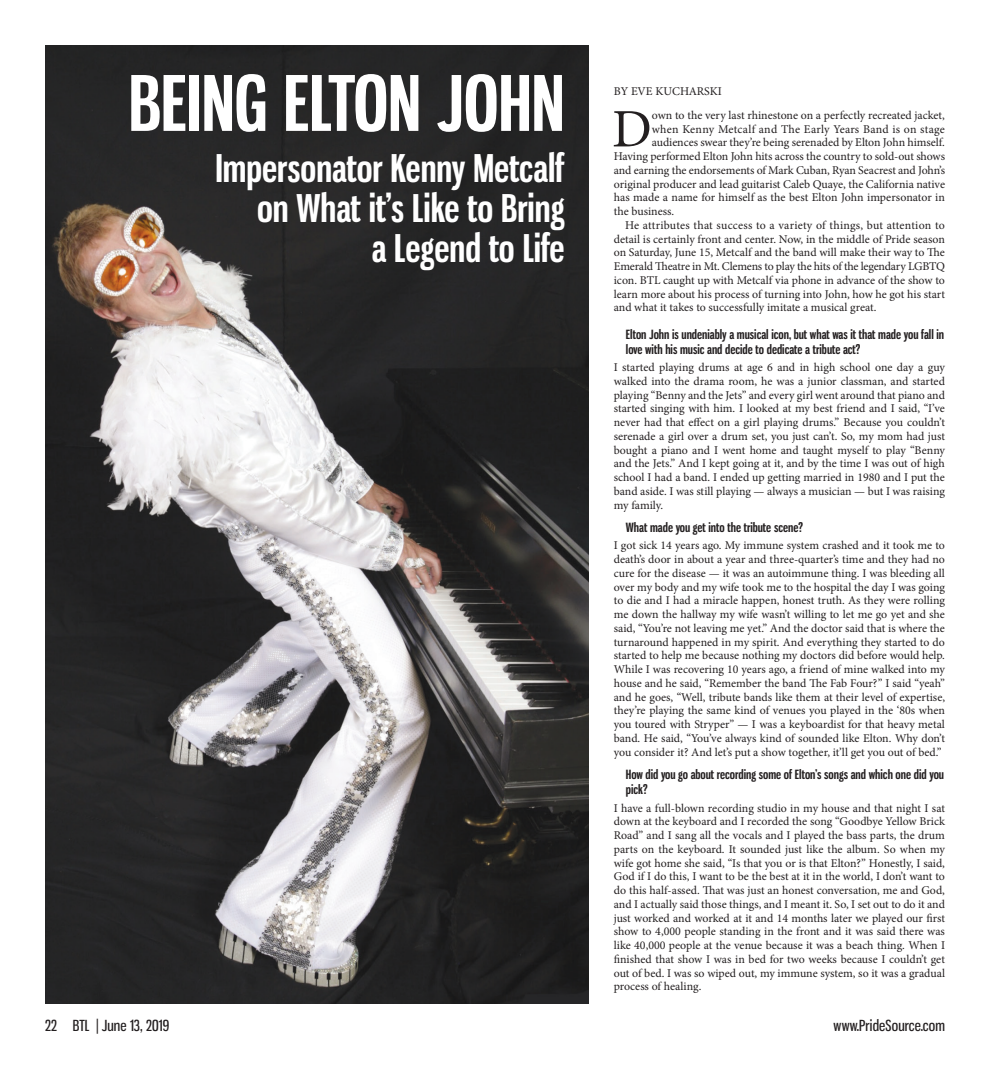
<style>
.page{position:relative;width:990px;height:1080px;background:#fff}
.page>*{position:absolute;margin:0;border:0;box-sizing:border-box;transform-origin:0 0}
.Headline_-_1{font:700 75px "Gnuolane Rg";color:#fff}
.Body_Copy___DropCap{font:54.12px "Minion Pro";color:#231f20}
.Subhead{font:700 37.5px/40px "Gnuolane Rg";color:#fff;text-align:right}
.t1{font:15px "Gnuolane Rg";letter-spacing:.01em;color:#231f20}
.Interview_Question{font:700 12.5px/15px "Gnuolane Rg";color:#231f20}
.Interview_A_-_1st_Pa{font:11.88px/13.8px "Minion Pro";color:#231f20;text-align:justify}
.Body_Copy{font:11.88px/13.8px "Minion Pro";color:#231f20;text-align:justify}
.Body_Copy___DropCap-2{font:11.88px "Minion Pro";letter-spacing:-.005em;color:#231f20}
.Body_Copy___DropCap-3{font:11.88px "Minion Pro";letter-spacing:.015em;color:#231f20}
</style>
<div class="page">
<img style="left:45px;top:45px;width:544px;height:958px">
<p class="Headline_-_1" style="left:129px;top:57px;width:437px">BEING ELTON JOHN</p>
<p class="Subhead" style="left:215px;top:148px;width:351px">Impersonator Kenny Metcalf on What it’s Like to Bring<br>a Legend to Life</p>
<p class="Interview_A_-_1st_Pa" style="left:614px;top:85px;width:109px">BY EVE KUCHARSKI</p>
<p class="Body_Copy___DropCap" style="left:612px;top:93px;width:41px">D</p>
<p class="Body_Copy___DropCap-2" style="left:652px;top:107px;width:295px">own to the very last rhinestone on a perfectly recreated jacket,</p>
<p class="Body_Copy___DropCap-3" style="left:652px;top:121px;width:295px">when Kenny Metcalf and The Early Years Band is on stage</p>
<p class="Body_Copy___DropCap-2" style="left:652px;top:135px;width:295px">audiences swear they’re being serenaded by Elton John himself.</p>
<p class="Body_Copy___DropCap-2" style="left:614px;top:148px;width:333px">Having performed Elton John hits across the country to sold-out shows</p>
<p class="Body_Copy___DropCap-2" style="left:614px;top:162px;width:333px">and earning the endorsements of Mark Cuban, Ryan Seacrest and John’s</p>
<p class="Body_Copy___DropCap-2" style="left:614px;top:176px;width:333px">original producer and lead guitarist Caleb Quaye, the California native</p>
<p class="Body_Copy___DropCap-2" style="left:614px;top:190px;width:333px">has made a name for himself as the best Elton John impersonator in</p>
<p class="Body_Copy___DropCap-2" style="left:614px;top:203px;width:62px">the business.</p>
<p class="Body_Copy" style="left:614px;top:218px;width:333px;text-indent:11px">He attributes that success to a variety of things, but attention to detail is certainly front and center. Now, in the middle of Pride season on Saturday, June 15, Metcalf and the band will make their way to The Emerald Theatre in Mt. Clemens to play the hits of the legendary LGBTQ icon. BTL caught up with Metcalf via phone in advance of the show to learn more about his process of turning into John, how he got his start and what it takes to successfully imitate a musical great.</p>
<p class="Interview_Question" style="left:626px;top:326px;width:320px">Elton John is undeniably a musical icon, but what was it that made you fall in love with his music and decide to dedicate a tribute act?</p>
<p class="Interview_A_-_1st_Pa" style="left:614px;top:360px;width:333px">I started playing drums at age 6 and in high school one day a guy walked into the drama room, he was a junior classman, and started playing “Benny and the Jets” and every girl went around that piano and started singing with him. I looked at my best friend and I said, “I’ve never had that effect on a girl playing drums.” Because you couldn’t serenade a girl over a drum set, you just can’t. So, my mom had just bought a piano and I went home and taught myself to play “Benny and the Jets.” And I kept going at it, and by the time I was out of high school I had a band. I ended up getting married in 1980 and I put the band aside. I was still playing — always a musician — but I was raising my family.</p>
<p class="Interview_Question" style="left:626px;top:520px;width:179px">What made you get into the tribute scene?</p>
<p class="Interview_A_-_1st_Pa" style="left:614px;top:539px;width:333px">I got sick 14 years ago. My immune system crashed and it took me to death’s door in about a year and three-quarter’s time and they had no cure for the disease — it was an autoimmune thing. I was bleeding all over my body and my wife took me to the hospital the day I was going to die and I had a miracle happen, honest truth. As they were rolling me down the hallway my wife wasn’t willing to let me go yet and she said, “You’re not leaving me yet.” And the doctor said that is where the turnaround happened in my spirit. And everything they started to do started to help me because nothing my doctors did before would help.<br>While I was recovering 10 years ago, a friend of mine walked into my house and he said, “Remember the band The Fab Four?” I said “yeah” and he goes, “Well, tribute bands like them at their level of expertise, they’re playing the same kind of venues you played in the ‘80s when you toured with Stryper” — I was a keyboardist for that heavy metal band. He said, “You’ve always kind of sounded like Elton. Why don’t you consider it? And let’s put a show together, it’ll get you out of bed.”</p>
<p class="Interview_Question" style="left:626px;top:767px;width:320px">How did you go about recording some of Elton’s songs and which one did you pick?</p>
<p class="Interview_A_-_1st_Pa" style="left:614px;top:801px;width:333px">I have a full-blown recording studio in my house and that night I sat down at the keyboard and I recorded the song “Goodbye Yellow Brick Road” and I sang all the vocals and I played the bass parts, the drum parts on the keyboard. It sounded just like the album. So when my wife got home she said, “Is that you or is that Elton?” Honestly, I said, God if I do this, I want to be the best at it in the world, I don’t want to do this half-assed. That was just an honest conversation, me and God, and I actually said those things, and I meant it. So, I set out to do it and just worked and worked at it and 14 months later we played our first show to 4,000 people standing in the front and it was said there was like 40,000 people at the venue because it was a beach thing. When I finished that show I was in bed for two weeks because I couldn’t get out of bed. I was so wiped out, my immune system, so it was a gradual process of healing.</p>
<p class="t1" style="left:45px;top:1016px;width:126px">22 BTL | June 13, 2019</p>
<p class="t1" style="left:834px;top:1016px;width:113px">www.PrideSource.com</p>
</div>
